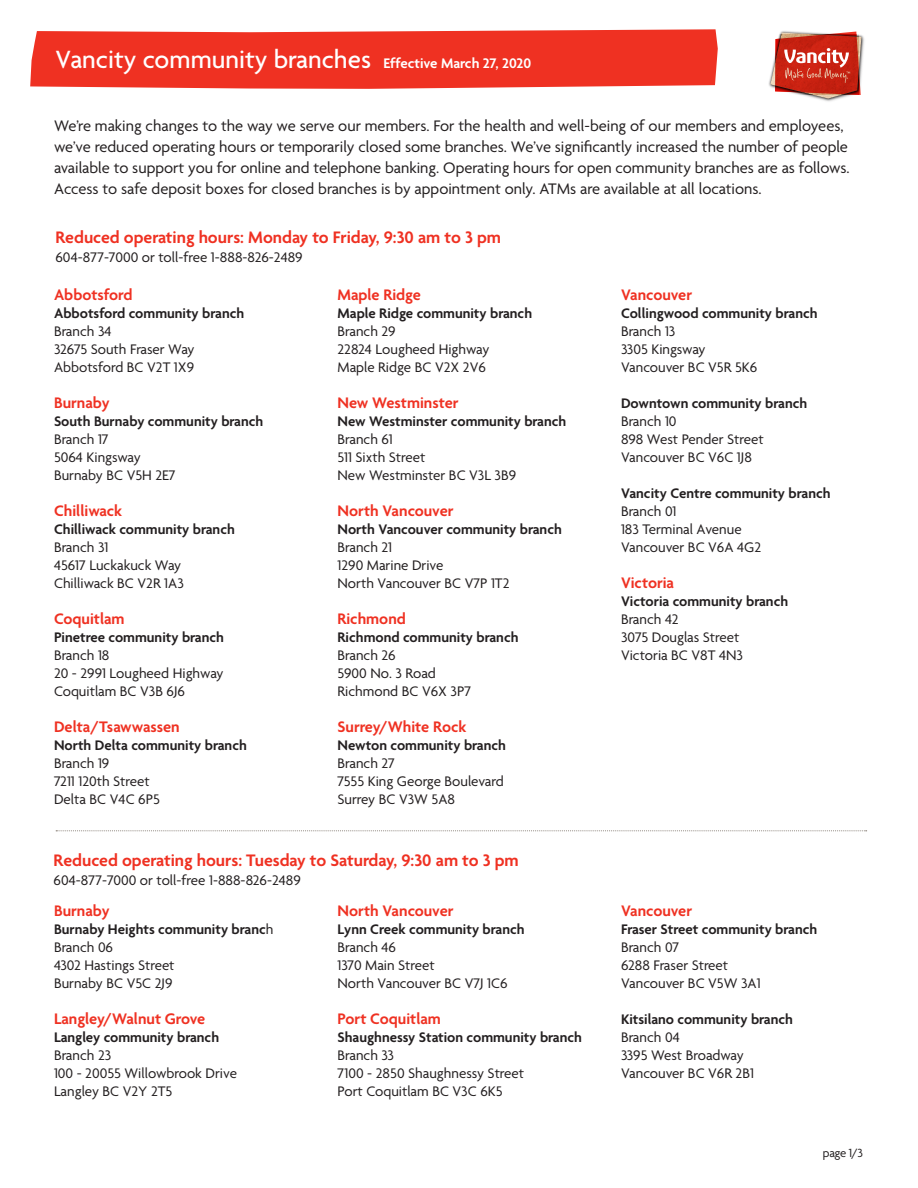
<style>
.page{position:relative;width:918px;height:1188px;background:#fff}
.page>*{position:absolute;margin:0;border:0;box-sizing:border-box;transform-origin:0 0}
.t1{font:500 27px "Agenda";color:#fff}
.t2{font:600 18px "Agenda";color:#ef3122}
.t3{font:16.5px/21px "Agenda";color:#231f20}
.t4{font:600 16.5px "Agenda";color:#ef3122}
.t5{font:15px "Agenda";color:#231f20}
.t6{font:600 15px "Agenda";color:#231f20}
.t7{font:12.75px "Agenda";color:#231f20}
.s1{font-weight:600;font-size:15px}
.s2{font-weight:400}
</style>
<div class="page">
<svg style="left:30px;top:29px;width:688px;height:60px;background:#f03e30"></svg>
<svg style="left:56px;top:830px;width:811px;height:1px"></svg>
<img style="left:768px;top:31px;width:96px;height:71px">
<img style="left:770px;top:33px;width:91px;height:66px">
<svg style="left:771px;top:32px;width:90px;height:66px;background:#cc5547"></svg>
<p class="t1" style="left:56px;top:42px;width:477px">Vancity community branches <span class="s1">Effective March 27, 2020</span></p>
<p class="t3" style="left:54px;top:115px;width:797px">We’re making changes to the way we serve our members. For the health and well-being of our members and employees, we’ve reduced operating hours or temporarily closed some branches. We’ve significantly increased the number of people available to support you for online and telephone banking. Operating hours for open community branches are as follows.<br>Access to safe deposit boxes for closed branches is by appointment only. ATMs are available at all locations.</p>
<p class="t2" style="left:56px;top:226px;width:447px">Reduced operating hours: Monday to Friday, 9:30 am to 3 pm</p>
<p class="t5" style="left:56px;top:249px;width:249px">604-877-7000 or toll-free 1-888-826-2489</p>
<p class="t4" style="left:54px;top:284px;width:80px">Abbotsford</p>
<p class="t6" style="left:54px;top:304px;width:192px">Abbotsford community branch</p>
<p class="t5" style="left:54px;top:322px;width:59px">Branch 34</p>
<p class="t5" style="left:54px;top:340px;width:142px">32675 South Fraser Way</p>
<p class="t5" style="left:54px;top:358px;width:142px">Abbotsford BC V2T 1X9</p>
<p class="t4" style="left:54px;top:392px;width:57px">Burnaby</p>
<p class="t6" style="left:54px;top:412px;width:211px">South Burnaby community branch</p>
<p class="t5" style="left:54px;top:430px;width:56px">Branch 17</p>
<p class="t5" style="left:54px;top:448px;width:88px">5064 Kingsway</p>
<p class="t5" style="left:54px;top:466px;width:123px">Burnaby BC V5H 2E7</p>
<p class="t4" style="left:54px;top:500px;width:70px">Chilliwack</p>
<p class="t6" style="left:54px;top:520px;width:182px">Chilliwack community branch</p>
<p class="t5" style="left:54px;top:538px;width:56px">Branch 31</p>
<p class="t5" style="left:54px;top:556px;width:129px">45617 Luckakuck Way</p>
<p class="t5" style="left:54px;top:574px;width:131px">Chilliwack BC V2R 1A3</p>
<p class="t4" style="left:54px;top:608px;width:72px">Coquitlam</p>
<p class="t6" style="left:54px;top:628px;width:172px">Pinetree community branch</p>
<p class="t5" style="left:54px;top:646px;width:57px">Branch 18</p>
<p class="t5" style="left:54px;top:664px;width:171px">20 - 2991 Lougheed Highway</p>
<p class="t5" style="left:54px;top:682px;width:133px">Coquitlam BC V3B 6J6</p>
<p class="t4" style="left:54px;top:716px;width:127px">Delta/Tsawwassen</p>
<p class="t6" style="left:54px;top:736px;width:194px">North Delta community branch</p>
<p class="t5" style="left:54px;top:754px;width:57px">Branch 19</p>
<p class="t5" style="left:54px;top:772px;width:97px">7211 120th Street</p>
<p class="t5" style="left:54px;top:790px;width:107px">Delta BC V4C 6P5</p>
<p class="t4" style="left:338px;top:284px;width:85px">Maple Ridge</p>
<p class="t6" style="left:338px;top:304px;width:196px">Maple Ridge community branch</p>
<p class="t5" style="left:338px;top:322px;width:60px">Branch 29</p>
<p class="t5" style="left:338px;top:340px;width:154px">22824 Lougheed Highway</p>
<p class="t5" style="left:338px;top:358px;width:150px">Maple Ridge BC V2X 2V6</p>
<p class="t4" style="left:338px;top:392px;width:123px">New Westminster</p>
<p class="t6" style="left:338px;top:412px;width:230px">New Westminster community branch</p>
<p class="t5" style="left:338px;top:430px;width:57px">Branch 61</p>
<p class="t5" style="left:338px;top:448px;width:89px">511 Sixth Street</p>
<p class="t5" style="left:338px;top:466px;width:180px">New Westminster BC V3L 3B9</p>
<p class="t4" style="left:338px;top:500px;width:118px">North Vancouver</p>
<p class="t6" style="left:338px;top:520px;width:226px">North Vancouver community branch</p>
<p class="t5" style="left:338px;top:538px;width:56px">Branch 21</p>
<p class="t5" style="left:338px;top:556px;width:108px">1290 Marine Drive</p>
<p class="t5" style="left:338px;top:574px;width:174px">North Vancouver BC V7P 1T2</p>
<p class="t4" style="left:338px;top:608px;width:70px">Richmond</p>
<p class="t6" style="left:338px;top:628px;width:183px">Richmond community branch</p>
<p class="t5" style="left:338px;top:646px;width:60px">Branch 26</p>
<p class="t5" style="left:338px;top:664px;width:100px">5900 No. 3 Road</p>
<p class="t5" style="left:338px;top:682px;width:135px">Richmond BC V6X 3P7</p>
<p class="t4" style="left:338px;top:716px;width:130px">Surrey/White Rock</p>
<p class="t6" style="left:338px;top:736px;width:170px">Newton community branch</p>
<p class="t5" style="left:338px;top:754px;width:59px">Branch 27</p>
<p class="t5" style="left:338px;top:772px;width:168px">7555 King George Boulevard</p>
<p class="t5" style="left:338px;top:790px;width:119px">Surrey BC V3W 5A8</p>
<p class="t2" style="left:54px;top:849px;width:467px">Reduced operating hours: Tuesday to Saturday, 9:30 am to 3 pm</p>
<p class="t5" style="left:54px;top:872px;width:249px">604-877-7000 or toll-free 1-888-826-2489</p>
<p class="t4" style="left:338px;top:901px;width:118px">North Vancouver</p>
<p class="t6" style="left:338px;top:920px;width:189px">Lynn Creek community branch</p>
<p class="t5" style="left:338px;top:938px;width:60px">Branch 46</p>
<p class="t5" style="left:338px;top:956px;width:99px">1370 Main Street</p>
<p class="t5" style="left:338px;top:974px;width:172px">North Vancouver BC V7J 1C6</p>
<p class="t4" style="left:338px;top:1009px;width:105px">Port Coquitlam</p>
<p class="t6" style="left:338px;top:1028px;width:246px">Shaughnessy Station community branch</p>
<p class="t5" style="left:338px;top:1046px;width:58px">Branch 33</p>
<p class="t5" style="left:338px;top:1064px;width:188px">7100 - 2850 Shaughnessy Street</p>
<p class="t5" style="left:338px;top:1082px;width:167px">Port Coquitlam BC V3C 6K5</p>
<p class="t4" style="left:54px;top:901px;width:57px">Burnaby</p>
<p class="t6" style="left:54px;top:920px;width:221px">Burnaby Heights community branc<span class="s2">h</span></p>
<p class="t5" style="left:54px;top:938px;width:61px">Branch 06</p>
<p class="t5" style="left:54px;top:956px;width:122px">4302 Hastings Street</p>
<p class="t5" style="left:54px;top:974px;width:120px">Burnaby BC V5C 2J9</p>
<p class="t4" style="left:54px;top:1009px;width:153px">Langley/Walnut Grove</p>
<p class="t6" style="left:54px;top:1028px;width:167px">Langley community branch</p>
<p class="t5" style="left:54px;top:1046px;width:59px">Branch 23</p>
<p class="t5" style="left:54px;top:1064px;width:185px">100 - 20055 Willowbrook Drive</p>
<p class="t5" style="left:54px;top:1082px;width:120px">Langley BC V2Y 2T5</p>
<p class="t4" style="left:621px;top:284px;width:73px">Vancouver</p>
<p class="t6" style="left:621px;top:304px;width:198px">Collingwood community branch</p>
<p class="t5" style="left:621px;top:322px;width:56px">Branch 13</p>
<p class="t5" style="left:621px;top:340px;width:86px">3305 Kingsway</p>
<p class="t5" style="left:621px;top:358px;width:138px">Vancouver BC V5R 5K6</p>
<p class="t6" style="left:621px;top:394px;width:188px">Downtown community branch</p>
<p class="t5" style="left:621px;top:412px;width:57px">Branch 10</p>
<p class="t5" style="left:621px;top:430px;width:144px">898 West Pender Street</p>
<p class="t5" style="left:621px;top:448px;width:133px">Vancouver BC V6C 1J8</p>
<p class="t6" style="left:621px;top:484px;width:211px">Vancity Centre community branch</p>
<p class="t5" style="left:621px;top:502px;width:57px">Branch 01</p>
<p class="t5" style="left:621px;top:520px;width:122px">183 Terminal Avenue</p>
<p class="t5" style="left:621px;top:538px;width:142px">Vancouver BC V6A 4G2</p>
<p class="t4" style="left:621px;top:572px;width:55px">Victoria</p>
<p class="t6" style="left:621px;top:592px;width:169px">Victoria community branch</p>
<p class="t5" style="left:621px;top:610px;width:59px">Branch 42</p>
<p class="t5" style="left:621px;top:628px;width:120px">3075 Douglas Street</p>
<p class="t5" style="left:621px;top:646px;width:124px">Victoria BC V8T 4N3</p>
<p class="t4" style="left:621px;top:901px;width:73px">Vancouver</p>
<p class="t6" style="left:621px;top:920px;width:198px">Fraser Street community branch</p>
<p class="t5" style="left:621px;top:938px;width:60px">Branch 07</p>
<p class="t5" style="left:621px;top:956px;width:109px">6288 Fraser Street</p>
<p class="t5" style="left:621px;top:974px;width:141px">Vancouver BC V5W 3A1</p>
<p class="t6" style="left:621px;top:1010px;width:174px">Kitsilano community branch</p>
<p class="t5" style="left:621px;top:1028px;width:60px">Branch 04</p>
<p class="t5" style="left:621px;top:1046px;width:124px">3395 West Broadway</p>
<p class="t5" style="left:621px;top:1064px;width:135px">Vancouver BC V6R 2B1</p>
<p class="t7" style="left:823px;top:1146px;width:42px">page 1/3</p>
</div>
